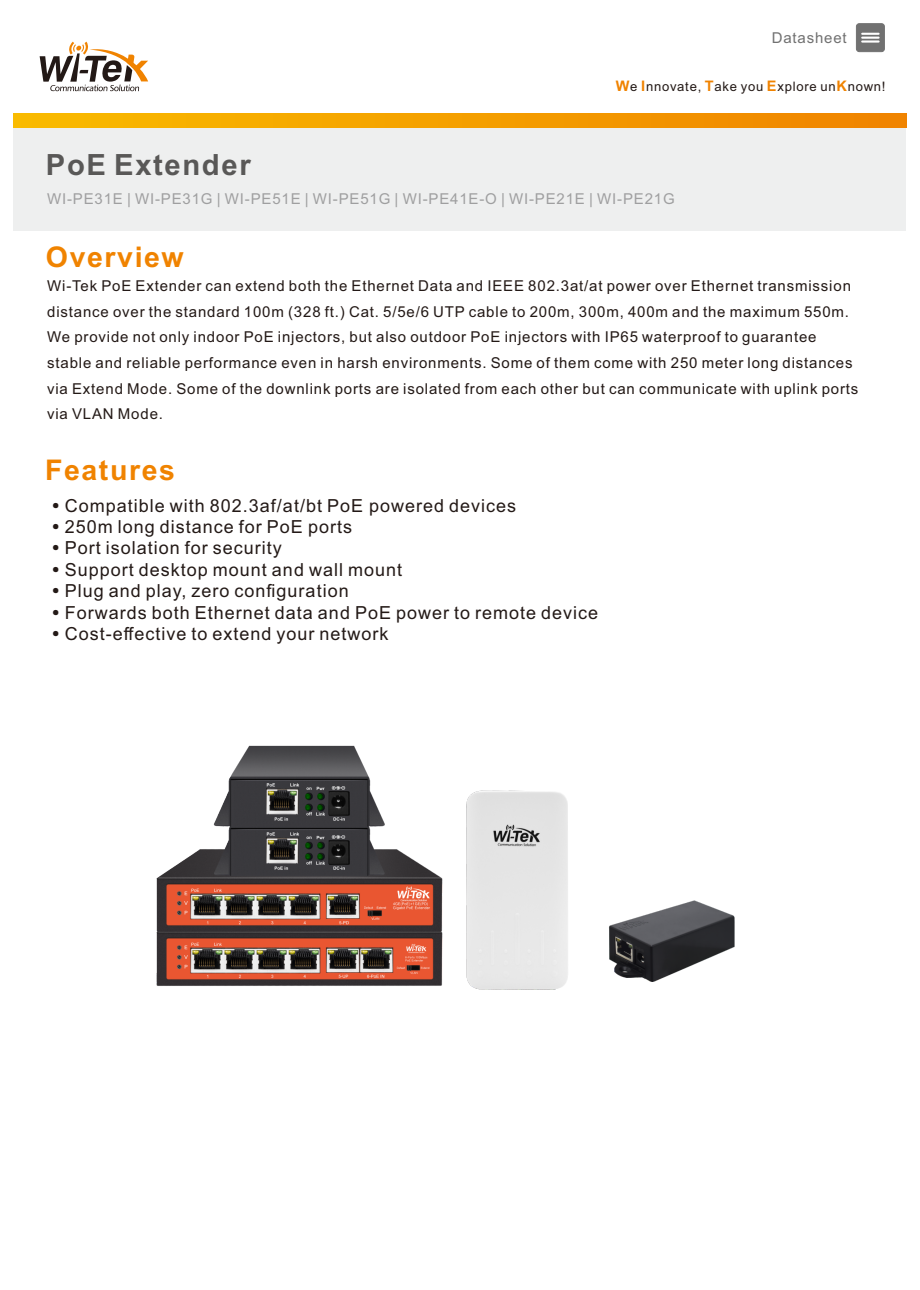
<style>
.page{position:relative;width:920px;height:1290px;background:#fff}
.page>*{position:absolute;margin:0;border:0;box-sizing:border-box;transform-origin:0 0}
.t1{font:700 29.25px "Arial";letter-spacing:.055em;color:#595857}
.t2{font:700 28.5px "Arial";letter-spacing:.055em;color:#f08300}
.t3{font:18px/21.5px "Arial";letter-spacing:.055em;color:#231916}
.t4{font:15px/25.7px "Arial";letter-spacing:.055em;color:#231916}
.t5{font:15px "Arial";letter-spacing:.055em;color:#9f9fa0}
.t6{font:15px "Arial";letter-spacing:.055em;color:#717171}
.t7{font:13.05px "Arial";letter-spacing:.055em;color:#231916}
.s1{font-weight:700;font-size:14.55px;color:#f08300}
.s2{font-family:"DFP Shao Nv W5"}
</style>
<div class="page">
<svg style="left:40px;top:42px;width:108px;height:49px"></svg>
<svg style="left:14px;top:113px;width:892px;height:15px;background:#f49f00"></svg>
<div style="left:14px;top:128px;width:892px;height:103px;background:#eeefef"></div>
<div style="left:856px;top:23px;width:29px;height:29px;background:#717171;border:1px solid #717171;border-radius:3px"></div>
<svg style="left:862px;top:33px;width:17px;height:6px"></svg>
<hr style="left:862px;top:40px;width:17px;height:3px;background:#fff">
<img style="left:156px;top:745px;width:412px;height:245px">
<img style="left:609px;top:900px;width:126px;height:82px">
<p class="t6" style="left:772px;top:32px;width:77px">Datasheet</p>
<p class="t7" style="left:616px;top:81px;width:271px"><span class="s1">W</span>e <span class="s1">I</span>nnovate, <span class="s1">T</span>ake you <span class="s1">E</span>xplore un<span class="s1">K</span>nown!</p>
<h1 class="t1" style="left:46px;top:154px;width:206px">PoE Extender</h1>
<p class="t5" style="left:47px;top:193px;width:629px">WI-PE31E | WI-PE31G | WI-PE51E | WI-PE51G | WI-PE41E-O | WI-PE21E | WI-PE21G</p>
<h2 class="t2" style="left:46px;top:246px;width:139px">Overview</h2>
<p class="t4" style="left:47px;top:274px;width:813px">Wi-Tek PoE Extender can extend both the Ethernet Data and IEEE 802.3at/at power over Ethernet transmission distance over the standard 100m (328 ft.) Cat. 5/5e/6 UTP cable to 200m, 300m, 400m and the maximum 550m.<br>We provide not only indoor PoE injectors, but also outdoor PoE injectors with IP65 waterproof to guarantee stable and reliable performance even in harsh environments. Some of them come with 250 meter long distances via Extend Mode. Some of the downlink ports are isolated from each other but can communicate with uplink ports via VLAN Mode.</p>
<h2 class="t2" style="left:45px;top:459px;width:131px">Features</h2>
<p class="t3" style="left:47px;top:496px;width:553px"><span class="s2">·</span>Compatible with 802.3af/at/bt PoE powered devices<br><span class="s2">·</span>250m long distance for PoE ports<br><span class="s2">·</span>Port isolation for security<br><span class="s2">·</span>Support desktop mount and wall mount<br><span class="s2">·</span>Plug and play, zero configuration<br><span class="s2">·</span>Forwards both Ethernet data and PoE power to remote device <span class="s2">·</span>Cost-effective to extend your network</p>
</div>
